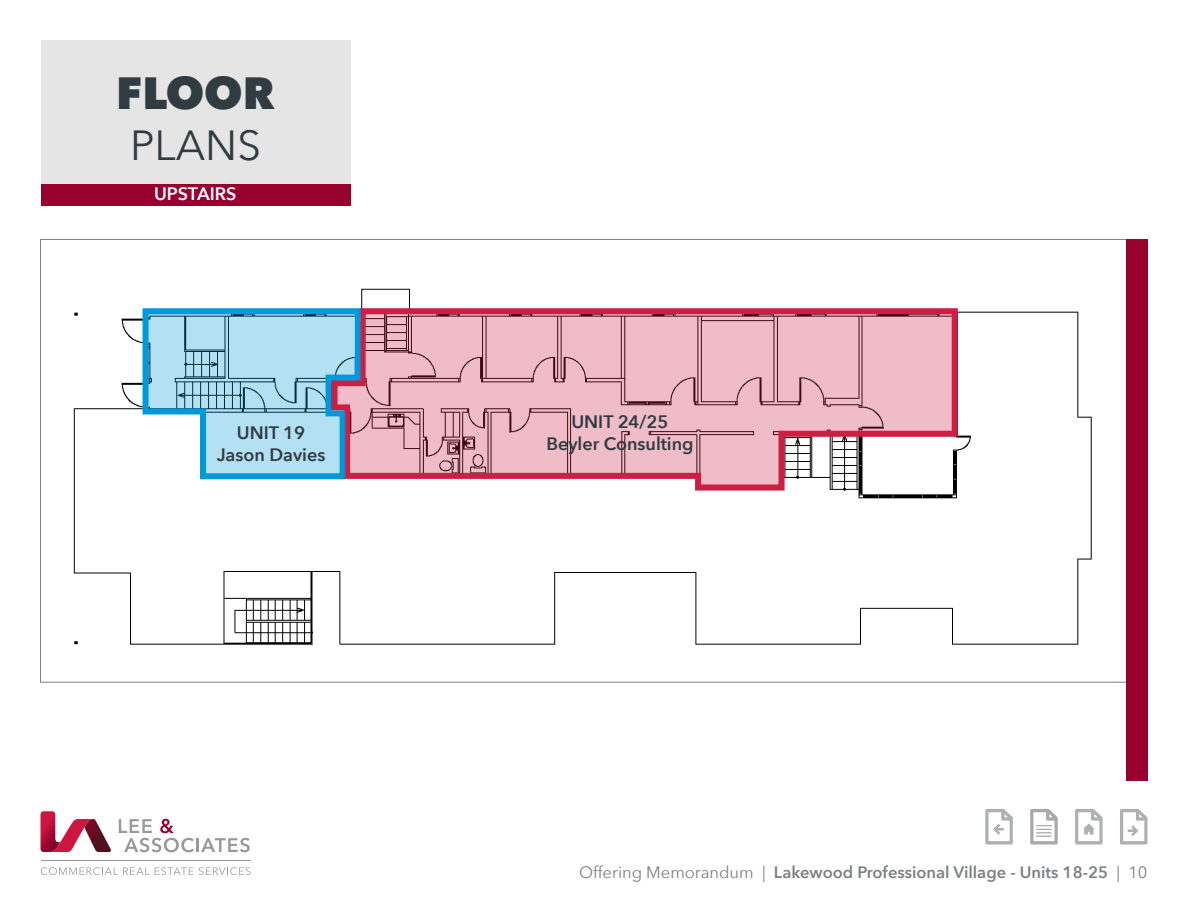
<style>
.page{position:relative;width:1188px;height:918px;background:#fff}
.page>*{position:absolute;margin:0;border:0;box-sizing:border-box;transform-origin:0 0}
.t1{font:800 45px "Avenir Next";color:#303c42}
.t2{font:42px "Avenir Next";color:#303c42}
.t3{font:600 18px/21.6px "Avenir Next";color:#303c42;text-align:center}
.t4{font:600 18px "Avenir Next";color:#fff}
.t5{font:600 16.5px "Avenir Next";color:#7e8083}
.s1{font-weight:400}
</style>
<div class="page">
<svg style="left:119px;top:819px;width:75px;height:33px"></svg>
<hr style="left:196px;top:838px;width:3px;height:14px;background:#999">
<svg style="left:201px;top:838px;width:49px;height:14px"></svg>
<svg style="left:40px;top:811px;width:71px;height:41px"></svg>
<svg style="left:41px;top:867px;width:210px;height:8px"></svg>
<hr style="left:41px;top:861px;width:210px;height:1px;background:#999">
<div style="left:41px;top:40px;width:310px;height:155px;background:#e5e5e6"></div>
<div style="left:41px;top:184px;width:310px;height:21px;background:#98002e"></div>
<svg style="left:985px;top:809px;width:28px;height:35px"></svg>
<svg style="left:1120px;top:809px;width:28px;height:35px"></svg>
<svg style="left:1030px;top:809px;width:28px;height:35px"></svg>
<svg style="left:1075px;top:809px;width:28px;height:35px"></svg>
<img style="left:73px;top:288px;width:1019px;height:358px">
<div style="left:1126px;top:239px;width:22px;height:542px;background:#98002e"></div>
<svg style="left:140px;top:305px;width:189px;height:177px"></svg>
<svg style="left:329px;top:305px;width:632px;height:187px;background:#e0aeba"></svg>
<h1 class="t1" style="left:116px;top:66px;width:160px">FLOOR</h1>
<h2 class="t2" style="left:130px;top:110px;width:132px">PLANS</h2>
<p class="t4" style="left:154px;top:178px;width:84px">UPSTAIRS</p>
<p class="t3" style="left:217px;top:422px;width:110px">UNIT 19<br>Jason Davies</p>
<p class="t3" style="left:546px;top:411px;width:149px">UNIT 24/25<br>Beyler Consulting</p>
<p class="t5" style="left:579px;top:858px;width:570px"><span class="s1">Offering Memorandum |</span> Lakewood Professional Village - Units 18-25 <span class="s1">| 10</span></p>
</div>
